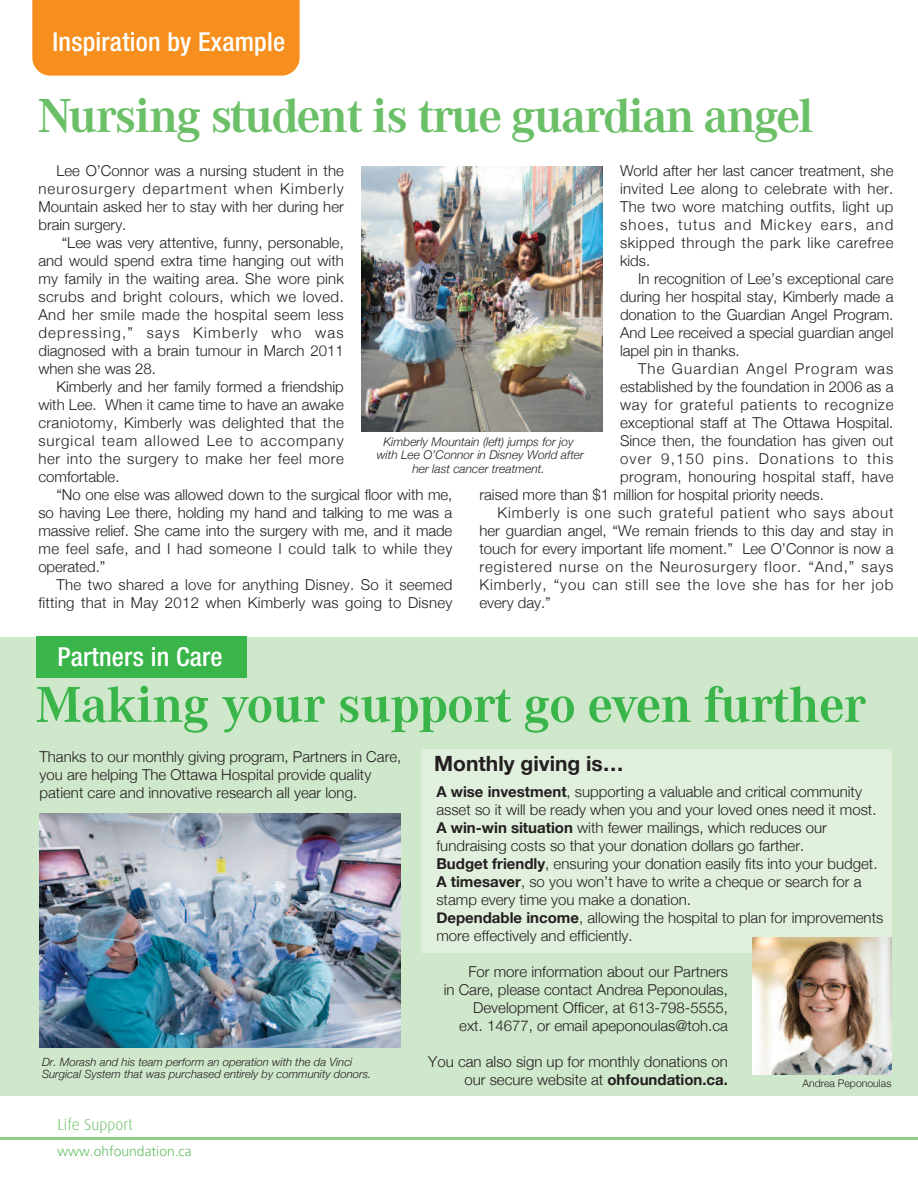
<style>
.page{position:relative;width:918px;height:1188px;background:#fff}
.page>*{position:absolute;margin:0;border:0;box-sizing:border-box;transform-origin:0 0}
.t1{font:700 52.35px "Corporate A";letter-spacing:-.01em;color:#3ab54a}
.t2{font:700 49.5px "Corporate A";letter-spacing:-.03em;color:#6bc067}
.t3{font:500 condensed 26.1px "Helvetica Neue";letter-spacing:.01em;color:#fff}
.t4{font:700 21px "Helvetica Neue";color:#231f20}
.t5{font:300 15.9px "Dax";color:#6bc067}
.t6{font:300 15px/18px "Helvetica Neue";color:#231f20;text-align:justify}
.t7{font:300 15px "Helvetica Neue";letter-spacing:.06em;color:#231f20}
.t8{font:300 15px "Helvetica Neue";letter-spacing:.025em;color:#231f20}
.t9{font:300 15px "Helvetica Neue";letter-spacing:.05em;color:#231f20}
.t10{font:300 15px "Helvetica Neue";letter-spacing:.085em;color:#231f20}
.t11{font:300 15px "Helvetica Neue";letter-spacing:.075em;color:#231f20}
.t12{font:300 13.95px "Frutiger";color:#6bc067}
.t13{font:italic 300 12px/13.5px "Helvetica Neue";color:#231f20;text-align:center}
.t14{font:italic 300 11.4px/12.1px "Helvetica Neue";color:#231f20}
.t15{font:300 10.5px "Helvetica Neue";color:#231f20}
.s1{font-weight:700}
</style>
<div class="page">
<div style="left:0;top:637px;width:918px;height:458px;background:#cfe7ca"></div>
<div style="left:421px;top:750px;width:470px;height:203px;background:#e1efdd"></div>
<div style="left:37px;top:637px;width:210px;height:41px;background:#3ab54a"></div>
<div style="left:32px;top:0;width:268px;height:76px;background:#f68f1e"></div>
<hr style="left:0;top:1137px;width:918px;height:3px;background:#91cc8a">
<img style="left:753px;top:938px;width:139px;height:137px">
<img style="left:40px;top:814px;width:360px;height:233px">
<img style="left:362px;top:166px;width:240px;height:265px">
<h3 class="t3" style="left:52px;top:32px;width:234px">Inspiration by Example</h3>
<h2 class="t2" style="left:38px;top:86px;width:777px">Nursing student is true guardian angel</h2>
<p class="t6" style="left:38px;top:161px;width:307px;text-indent:18px">Lee O’Connor was a nursing student in the neurosurgery department when Kimberly Mountain asked her to stay with her during her brain surgery.</p>
<p class="t6" style="left:38px;top:233px;width:307px;text-indent:23px">“Lee was very attentive, funny, personable, and would spend extra time hanging out with my family in the waiting area. She wore pink scrubs and bright colours, which we loved.<br>And her smile made the hospital seem less depressing,” says Kimberly who was diagnosed with a brain tumour in March 2011 when she was 28.</p>
<p class="t6" style="left:38px;top:377px;width:307px;text-indent:18px">Kimberly and her family formed a friendship with Lee. When it came time to have an awake craniotomy, Kimberly was delighted that the surgical team allowed Lee to accompany her into the surgery to make her feel more comfortable.</p>
<p class="t6" style="left:38px;top:485px;width:416px;text-indent:18px">“No one else was allowed down to the surgical floor with me, so having Lee there, holding my hand and talking to me was a massive relief. She came into the surgery with me, and it made me feel safe, and I had someone I could talk to while they operated.”</p>
<p class="t6" style="left:38px;top:575px;width:416px;text-align:right">The two shared a love for anything Disney. So it seemed fitting that in May 2012 when Kimberly was going to Disney</p>
<p class="t6" style="left:620px;top:161px;width:275px">World after her last cancer treatment, she invited Lee along to celebrate with her.<br>The two wore matching outfits, light up shoes, tutus and Mickey ears, and skipped through the park like carefree kids.</p>
<p class="t6" style="left:620px;top:269px;width:275px;text-indent:18px">In recognition of Lee’s exceptional care during her hospital stay, Kimberly made a donation to the Guardian Angel Program.<br>And Lee received a special guardian angel lapel pin in thanks.</p>
<p class="t11" style="left:638px;top:359px;width:257px">The Guardian Angel Program was</p>
<p class="t6" style="left:620px;top:377px;width:275px">established by the foundation in 2006 as a</p>
<p class="t9" style="left:620px;top:395px;width:275px">way for grateful patients to recognize</p>
<p class="t6" style="left:620px;top:413px;width:275px">exceptional staff at The Ottawa Hospital.</p>
<p class="t6" style="left:620px;top:431px;width:275px">Since then, the foundation has given out</p>
<p class="t10" style="left:620px;top:449px;width:275px">over 9,150 pins. Donations to this</p>
<p class="t8" style="left:620px;top:467px;width:275px">program, honouring hospital staff, have</p>
<p class="t6" style="left:479px;top:485px;width:346px">raised more than $1 million for hospital priority needs.</p>
<p class="t7" style="left:497px;top:503px;width:398px">Kimberly is one such grateful patient who says about</p>
<p class="t6" style="left:479px;top:521px;width:416px">her guardian angel, “We remain friends to this day and stay in</p>
<p class="t6" style="left:479px;top:539px;width:416px">touch for every important life moment.” Lee O’Connor is now a</p>
<p class="t7" style="left:479px;top:557px;width:416px">registered nurse on the Neurosurgery floor. “And,” says</p>
<p class="t7" style="left:479px;top:575px;width:416px">Kimberly, “you can still see the love she has for her job</p>
<p class="t6" style="left:479px;top:593px;width:73px">every day.”</p>
<p class="t13" style="left:377px;top:434px;width:209px">Kimberly Mountain (left) jumps for joy with Lee O’Connor in Disney World after her last cancer treatment.</p>
<h3 class="t3" style="left:57px;top:647px;width:167px">Partners in Care</h3>
<h1 class="t1" style="left:36px;top:673px;width:832px">Making your support go even further</h1>
<p class="t6" style="left:40px;top:748px;width:363px;text-align:left">Thanks to our monthly giving program, Partners in Care, you are helping The Ottawa Hospital provide quality patient care and innovative research all year long.</p>
<h3 class="t4" style="left:434px;top:750px;width:191px">Monthly giving is…</h3>
<p class="t6" style="left:436px;top:782px;width:448px;text-align:left"><span class="s1">A wise investment</span>, supporting a valuable and critical community asset so it will be ready when you and your loved ones need it most.<br><span class="s1">A win-win situation</span> with fewer mailings, which reduces our fundraising costs so that your donation dollars go farther.<br><span class="s1">Budget friendly</span>, ensuring your donation easily fits into your budget.<br><span class="s1">A timesaver</span>, so you won’t have to write a cheque or search for a stamp every time you make a donation.<br><span class="s1">Dependable income</span>, allowing the hospital to plan for improvements more effectively and efficiently.</p>
<p class="t14" style="left:42px;top:1056px;width:331px">Dr. Morash and his team perform an operation with the da Vinci<br>Surgical System that was purchased entirely by community donors.</p>
<p class="t5" style="left:57px;top:1119px;width:77px">Life Support</p>
<p class="t12" style="left:57px;top:1145px;width:136px">www.ohfoundation.ca</p>
<p class="t6" style="left:444px;top:962px;width:286px;text-align:right">For more information about our Partners<br>in Care, please contact Andrea Peponoulas, Development Officer, at 613-798-5555,<br>ext. 14677, or email apeponoulas@toh.ca</p>
<p class="t6" style="left:428px;top:1052px;width:301px;text-align:right">You can also sign up for monthly donations on our secure website at <span class="s1">ohfoundation.ca.</span></p>
<p class="t15" style="left:803px;top:1077px;width:90px">Andrea Peponoulas</p>
</div>
